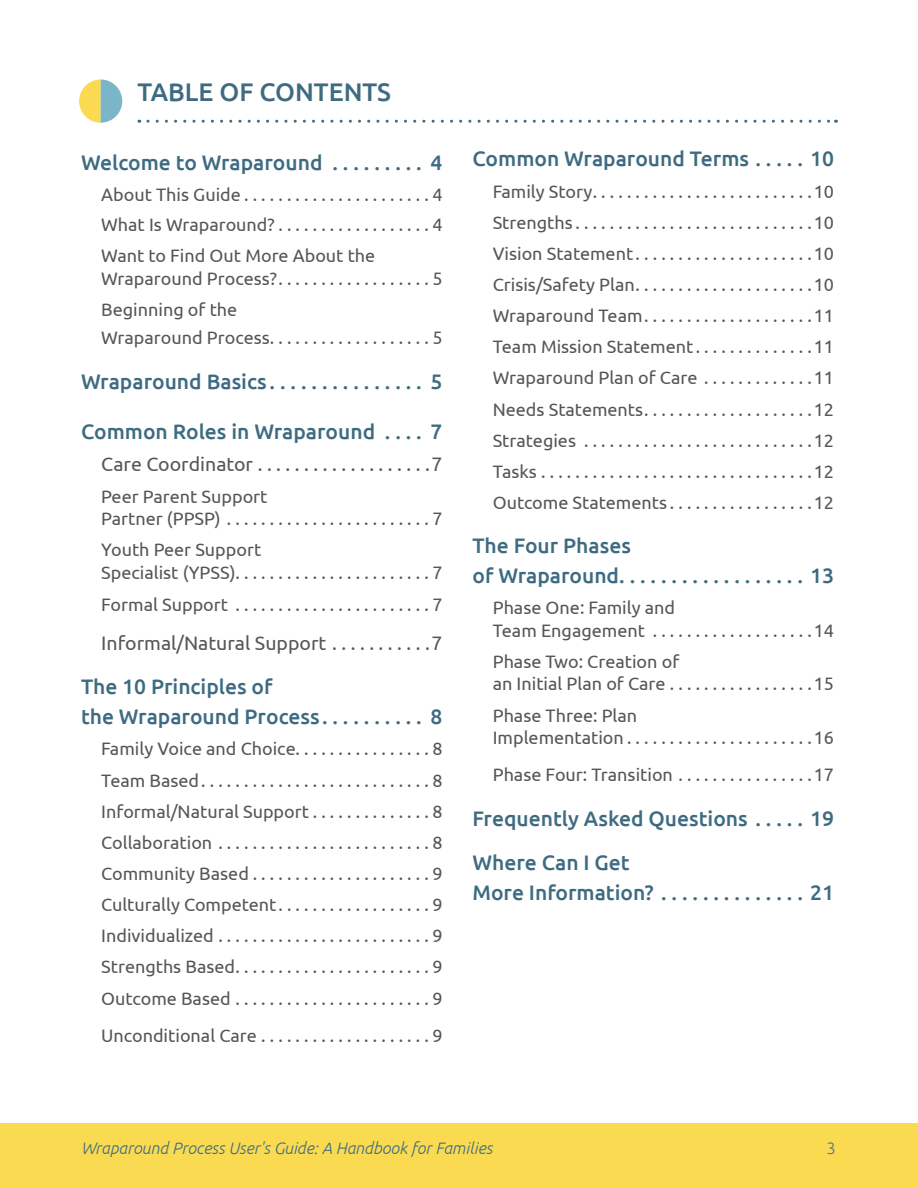
<style>
.page{position:relative;width:918px;height:1188px;background:#fff}
.page>*{position:absolute;margin:0;border:0;box-sizing:border-box;transform-origin:0 0}
.t1{font:500 25.5px "Ubuntu";color:#3e6b81}
.header-toc{font:500 21px/30px "Ubuntu";color:#3e6b81}
.t2{font:19.5px "Ubuntu";color:#565659}
.t3{font:18px/22.5px "Ubuntu";color:#565659}
.t4{font:italic 300 16.5px "Ubuntu";color:#3e6b81}
.t5{font:300 16.5px "Ubuntu";color:#517489}
</style>
<div class="page">
<div style="left:0;top:1124px;width:918px;height:64px;background:#fada51"></div>
<svg style="left:148px;top:120px;width:688px;height:3px"></svg>
<svg style="left:79px;top:80px;width:43px;height:43px"></svg>
<h1 class="t1" style="left:137px;top:76px;width:255px">TABLE OF CONTENTS</h1>
<p class="header-toc" style="left:81px;top:147px;width:363px">Welcome to Wraparound . . . . . . . . . 4</p>
<p class="t3" style="left:101px;top:183px;width:343px">About This Guide . . . . . . . . . . . . . . . . . . . . . 4</p>
<p class="t3" style="left:101px;top:213px;width:343px">What Is Wraparound? . . . . . . . . . . . . . . . . . 4</p>
<p class="t3" style="left:101px;top:244px;width:343px">Want to Find Out More About the<br>Wraparound Process? . . . . . . . . . . . . . . . . . 5</p>
<p class="t3" style="left:101px;top:295px;width:343px;line-height:28.5px">Beginning of the<br>Wraparound Process...................5</p>
<p class="header-toc" style="left:81px;top:365px;width:363px">Wraparound Basics . . . . . . . . . . . . . . . 5</p>
<p class="header-toc" style="left:81px;top:416px;width:363px">Common Roles in Wraparound . . . . 7</p>
<p class="t2" style="left:101px;top:453px;width:343px">Care Coordinator . . . . . . . . . . . . . . . . . . 7</p>
<p class="t3" style="left:101px;top:484px;width:343px">Peer Parent Support<br>Partner (PPSP) . . . . . . . . . . . . . . . . . . . . . . . 7</p>
<p class="t3" style="left:101px;top:538px;width:343px">Youth Peer Support<br>Specialist (YPSS) . . . . . . . . . . . . . . . . . . . . . . 7</p>
<p class="t3" style="left:101px;top:593px;width:343px">Formal Support . . . . . . . . . . . . . . . . . . . . . . 7</p>
<p class="t2" style="left:101px;top:631px;width:343px">Informal/Natural Support . . . . . . . . . . 7</p>
<p class="header-toc" style="left:81px;top:671px;width:363px">The 10 Principles of<br>the Wraparound Process . . . . . . . . . . 8</p>
<p class="t3" style="left:101px;top:737px;width:343px">Family Voice and Choice. . . . . . . . . . . . . . . . 8</p>
<p class="t3" style="left:101px;top:768px;width:343px">Team Based . . . . . . . . . . . . . . . . . . . . . . . . . . 8</p>
<p class="t3" style="left:101px;top:799px;width:343px">Informal/Natural Support . . . . . . . . . . . . . 8</p>
<p class="t3" style="left:101px;top:831px;width:343px">Collaboration . . . . . . . . . . . . . . . . . . . . . . . . 8</p>
<p class="t3" style="left:101px;top:862px;width:343px">Community Based . . . . . . . . . . . . . . . . . . . . 9</p>
<p class="t3" style="left:101px;top:893px;width:343px">Culturally Competent . . . . . . . . . . . . . . . . . 9</p>
<p class="t3" style="left:101px;top:924px;width:343px">Individualized . . . . . . . . . . . . . . . . . . . . . . . . 9</p>
<p class="t3" style="left:101px;top:955px;width:343px">Strengths Based . . . . . . . . . . . . . . . . . . . . . . 9</p>
<p class="t3" style="left:101px;top:986px;width:343px">Outcome Based . . . . . . . . . . . . . . . . . . . . . . 9</p>
<p class="t3" style="left:101px;top:1023px;width:343px">Unconditional Care . . . . . . . . . . . . . . . . . . . 9</p>
<p class="header-toc" style="left:472px;top:143px;width:363px">Common Wraparound Terms . . . . . 10</p>
<p class="t3" style="left:493px;top:179px;width:343px">Family Story . . . . . . . . . . . . . . . . . . . . . . . . . 10</p>
<p class="t3" style="left:493px;top:210px;width:343px">Strengths . . . . . . . . . . . . . . . . . . . . . . . . . . . 10</p>
<p class="t3" style="left:493px;top:242px;width:343px">Vision Statement . . . . . . . . . . . . . . . . . . . . 10</p>
<p class="t3" style="left:493px;top:273px;width:343px">Crisis/Safety Plan . . . . . . . . . . . . . . . . . . . . 10</p>
<p class="t3" style="left:493px;top:304px;width:343px">Wraparound Team . . . . . . . . . . . . . . . . . . . 11</p>
<p class="t3" style="left:493px;top:335px;width:343px">Team Mission Statement . . . . . . . . . . . . . 11</p>
<p class="t3" style="left:493px;top:366px;width:343px">Wraparound Plan of Care . . . . . . . . . . . . 11</p>
<p class="t3" style="left:493px;top:397px;width:343px">Needs Statements . . . . . . . . . . . . . . . . . . . 12</p>
<p class="t3" style="left:493px;top:428px;width:343px">Strategies . . . . . . . . . . . . . . . . . . . . . . . . . . 12</p>
<p class="t3" style="left:493px;top:460px;width:343px">Tasks . . . . . . . . . . . . . . . . . . . . . . . . . . . . . . . 12</p>
<p class="t3" style="left:493px;top:491px;width:343px">Outcome Statements . . . . . . . . . . . . . . . . 12</p>
<p class="header-toc" style="left:472px;top:530px;width:363px">The Four Phases<br>of Wraparound . . . . . . . . . . . . . . . . . . 13</p>
<p class="t3" style="left:493px;top:596px;width:343px">Phase One: Family and<br>Team Engagement . . . . . . . . . . . . . . . . . . 14</p>
<p class="t3" style="left:493px;top:650px;width:343px">Phase Two: Creation of<br>an Initial Plan of Care . . . . . . . . . . . . . . . . 15</p>
<p class="t3" style="left:493px;top:703px;width:343px">Phase Three: Plan<br>Implementation . . . . . . . . . . . . . . . . . . . . . 16</p>
<p class="t3" style="left:493px;top:763px;width:343px">Phase Four: Transition . . . . . . . . . . . . . . . 17</p>
<p class="header-toc" style="left:472px;top:802px;width:363px">Frequently Asked Questions . . . . . 19</p>
<p class="header-toc" style="left:472px;top:847px;width:363px">Where Can I Get<br>More Information? . . . . . . . . . . . . . . 21</p>
<p class="t4" style="left:81px;top:1139px;width:413px">Wraparound Process User's Guide: A Handbook for Families</p>
<p class="t5" style="left:827px;top:1139px;width:11px">3</p>
</div>
